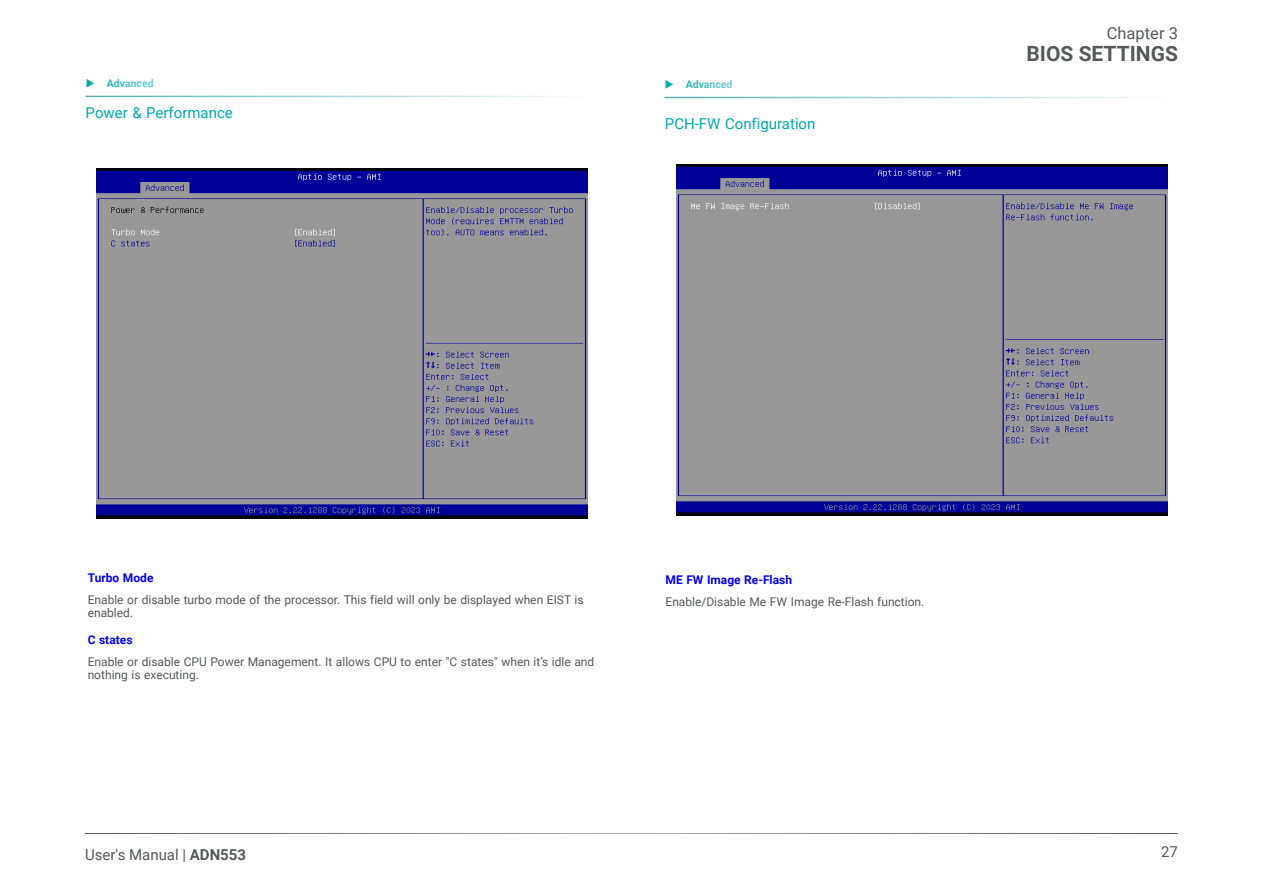
<style>
.page{position:relative;width:1263px;height:893px;background:#fff}
.page>*{position:absolute;margin:0;border:0;box-sizing:border-box;transform-origin:0 0}
.t1{font:700 21px "Roboto";color:#57585a}
.t2{font:16.5px "Roboto";color:#57585a}
.Heading_3{font:15px "Roboto";color:#00aaad}
.t3{font:15px "Roboto";color:#57585a}
.Body_Text{font:12px/13.5px "Roboto";color:#57585a}
.BIOS_Item{font:700 12px "Roboto";color:#00f}
.t4{font:700 10.5px "Roboto";color:#00aaad}
.s1{font-weight:700}
</style>
<div class="page">
<hr style="left:85px;top:833px;width:1093px;height:1px;background:#57585a">
<hr style="left:86px;top:96px;width:514px;height:1px;background:#2e9aa0">
<img style="left:96px;top:168px;width:492px;height:351px">
<hr style="left:664px;top:97px;width:515px;height:1px;background:#2e9aa0">
<img style="left:676px;top:165px;width:491px;height:350px">
<p class="t4" style="left:107px;top:75px;width:48px">Advanced</p>
<p class="Heading_3" style="left:86px;top:102px;width:149px">Power &amp; Performance</p>
<p class="t4" style="left:686px;top:77px;width:48px">Advanced</p>
<p class="Heading_3" style="left:665px;top:113px;width:152px">PCH-FW Configuration</p>
<h2 class="t2" style="left:1107px;top:21px;width:73px">Chapter 3</h2>
<h1 class="t1" style="left:1026px;top:39px;width:153px">BIOS SETTINGS</h1>
<p class="BIOS_Item" style="left:88px;top:569px;width:67px">Turbo Mode</p>
<p class="Body_Text" style="left:88px;top:592px;width:497px">Enable or disable turbo mode of the processor. This field will only be displayed when EIST is enabled.</p>
<p class="BIOS_Item" style="left:88px;top:631px;width:46px">C states</p>
<p class="Body_Text" style="left:88px;top:654px;width:508px">Enable or disable CPU Power Management. It allows CPU to enter "C states" when it’s idle and nothing is executing.</p>
<p class="t3" style="left:85px;top:844px;width:163px">User's Manual | <span class="s1">ADN553</span></p>
<p class="BIOS_Item" style="left:665px;top:571px;width:128px">ME FW Image Re-Flash</p>
<p class="Body_Text" style="left:665px;top:595px;width:260px">Enable/Disable Me FW Image Re-Flash function.</p>
<p class="t3" style="left:1161px;top:841px;width:18px">27</p>
</div>
